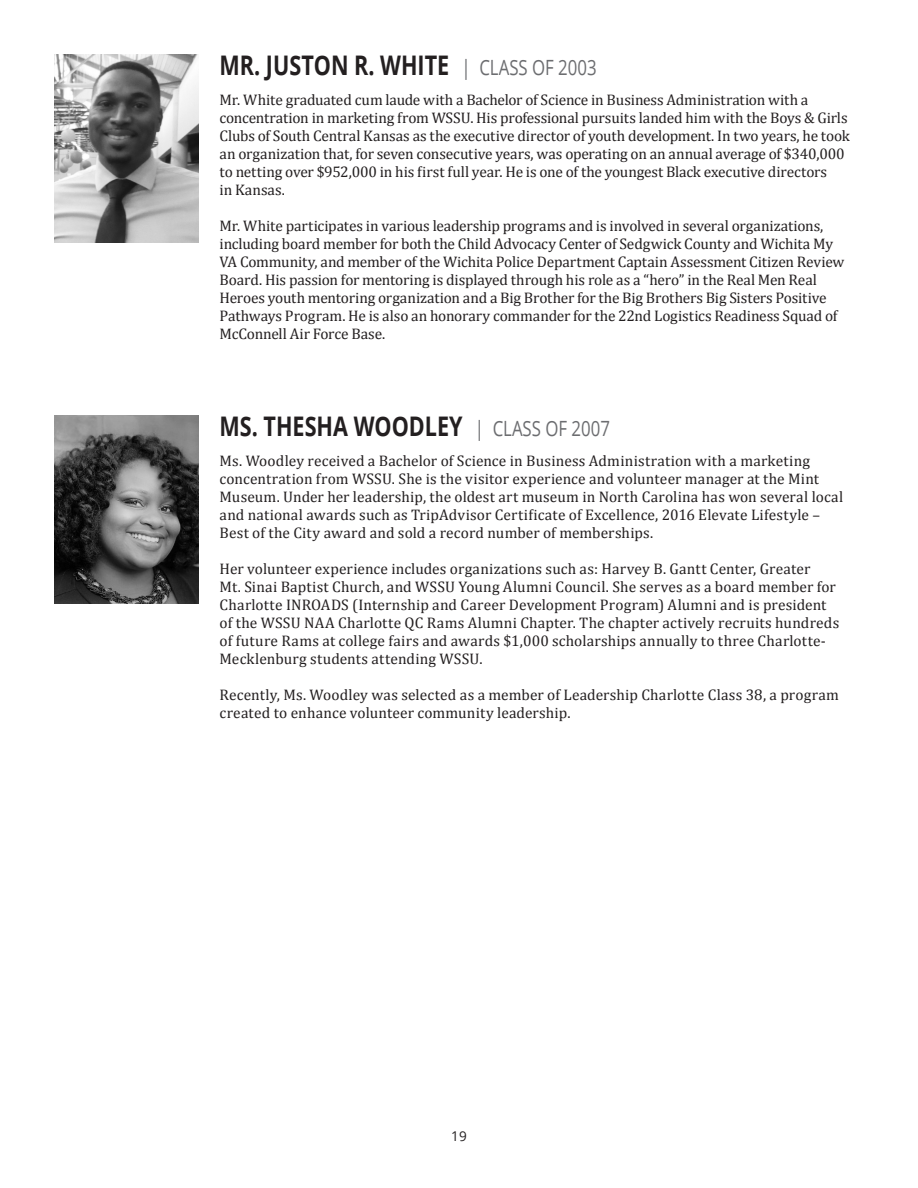
<style>
.page{position:relative;width:918px;height:1188px;background:#fff}
.page>*{position:absolute;margin:0;border:0;box-sizing:border-box;transform-origin:0 0}
.t1{font:700 27px "Open Sans";color:#231f20;scale:.8 1}
.t2{font:15.3px/18px "Cambria";color:#231f20}
.t3{font:13.5px "Open Sans";color:#231f20}
.s1{font-weight:400;font-size:21px;color:#6c6d70}
</style>
<div class="page">
<img style="left:54px;top:55px;width:144px;height:187px">
<img style="left:54px;top:416px;width:144px;height:187px">
<p class="t1" style="left:220px;top:46px;width:473px">MR. JUSTON R. WHITE <span class="s1">| CLASS OF 2003</span></p>
<p class="t2" style="left:220px;top:90px;width:590px">Mr. White graduated cum laude with a Bachelor of Science in Business Administration with a</p>
<p class="t2" style="left:220px;top:108px;width:632px">concentration in marketing from WSSU. His professional pursuits landed him with the Boys &amp; Girls<br>Clubs of South Central Kansas as the executive director of youth development. In two years, he took an organization that, for seven consecutive years, was operating on an annual average of $340,000</p>
<p class="t2" style="left:220px;top:162px;width:609px">to netting over $952,000 in his first full year. He is one of the youngest Black executive directors</p>
<p class="t2" style="left:220px;top:180px;width:67px">in Kansas.</p>
<p class="t2" style="left:220px;top:216px;width:626px">Mr. White participates in various leadership programs and is involved in several organizations, including board member for both the Child Advocacy Center of Sedgwick County and Wichita My VA Community, and member of the Wichita Police Department Captain Assessment Citizen Review Board. His passion for mentoring is displayed through his role as a “hero” in the Real Men Real Heroes youth mentoring organization and a Big Brother for the Big Brothers Big Sisters Positive Pathways Program. He is also an honorary commander for the 22nd Logistics Readiness Squad of McConnell Air Force Base.</p>
<p class="t1" style="left:220px;top:407px;width:490px">MS. THESHA WOODLEY <span class="s1">| CLASS OF 2007</span></p>
<p class="t2" style="left:220px;top:452px;width:592px">Ms. Woodley received a Bachelor of Science in Business Administration with a marketing</p>
<p class="t2" style="left:220px;top:470px;width:601px">concentration from WSSU. She is the visitor experience and volunteer manager at the Mint</p>
<p class="t2" style="left:220px;top:488px;width:625px">Museum. Under her leadership, the oldest art museum in North Carolina has won several local and national awards such as TripAdvisor Certificate of Excellence, 2016 Elevate Lifestyle –</p>
<p class="t2" style="left:220px;top:524px;width:435px">Best of the City award and sold a record number of memberships.</p>
<p class="t2" style="left:220px;top:560px;width:618px">Her volunteer experience includes organizations such as: Harvey B. Gantt Center, Greater<br>Mt. Sinai Baptist Church, and WSSU Young Alumni Council. She serves as a board member for</p>
<p class="t2" style="left:220px;top:596px;width:621px">Charlotte INROADS (Internship and Career Development Program) Alumni and is president of the WSSU NAA Charlotte QC Rams Alumni Chapter. The chapter actively recruits hundreds of future Rams at college fairs and awards $1,000 scholarships annually to three Charlotte-</p>
<p class="t2" style="left:220px;top:650px;width:265px">Mecklenburg students attending WSSU.</p>
<p class="t2" style="left:220px;top:686px;width:621px">Recently, Ms. Woodley was selected as a member of Leadership Charlotte Class 38, a program created to enhance volunteer community leadership.</p>
<p class="t3" style="left:451px;top:1127px;width:17px">19</p>
</div>
